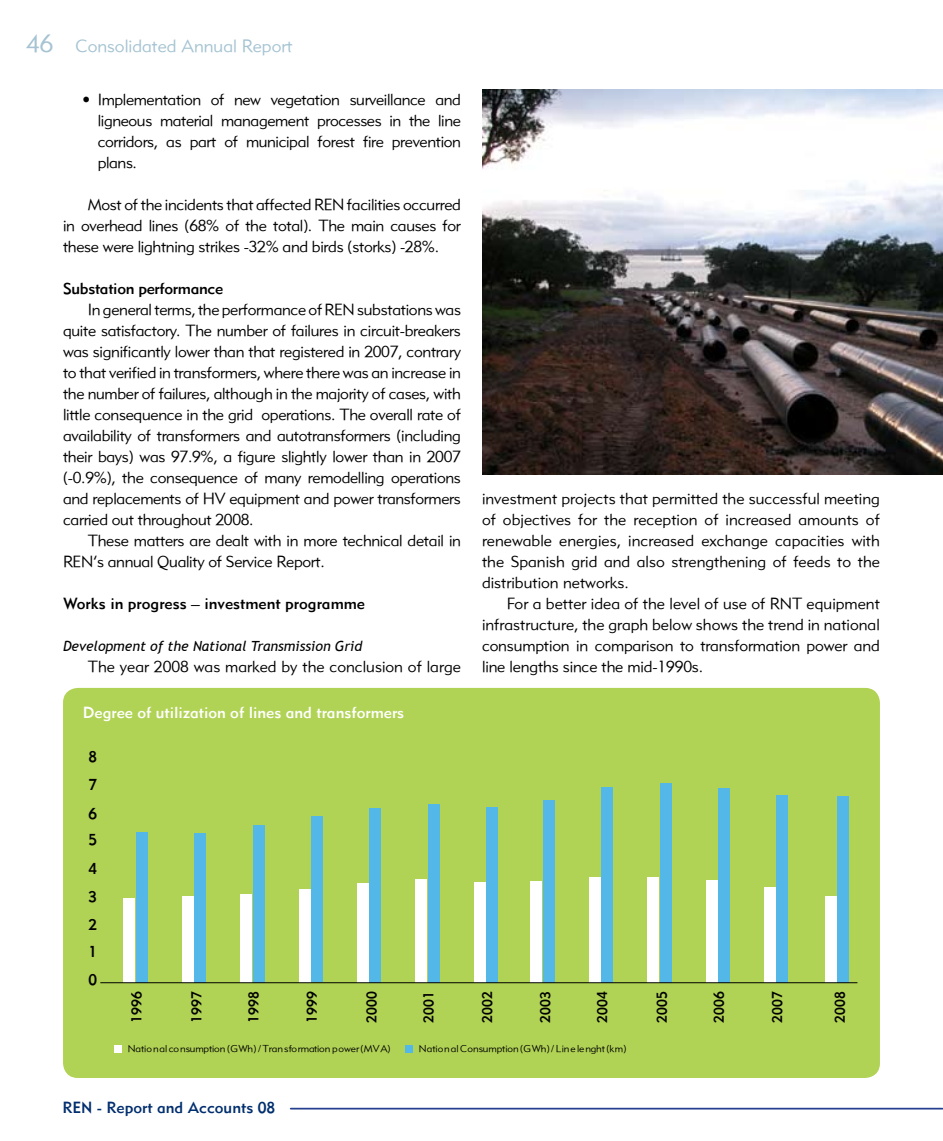
<style>
.page{position:relative;width:943px;height:1141px;background:#fff}
.page>*{position:absolute;margin:0;border:0;box-sizing:border-box;transform-origin:0 0}
.t1{font:24.5px "Metro Lite LT Two";color:#a5c3d2}
.t2{font:17.5px "Metro Lite LT Two";color:#a5c3d2}
.t3{font:15.75px/21px "Metro Lite LT Two";letter-spacing:-.02em;color:#000;text-align:justify}
.t4{font:15.75px "Metro Lite LT Two";color:#000}
.t5{font:15.75px "Metro Medium LT Two";color:#fff}
.t6{font:15.75px "Metro Medium LT Two";color:#000}
.t7{font:15.75px "Metro Medium LT Two";color:#002e6e}
.t8{font:15.75px "Metro Medium LT Two";letter-spacing:-.02em;color:#000}
.t9{font:15.4px "Metro Medium LT Two";color:#010101}
.t10{font:14px "Metro Medium LT Two";letter-spacing:.02em;color:#010101}
.t11{font:italic 14px "Trebuchet MS";color:#000}
.t12{font:9.8px "Metro Lite LT Two";color:#010101}
</style>
<div class="page">
<hr style="left:291px;top:1108px;width:651px;height:1px;background:#25408f">
<div style="left:63px;top:688px;width:817px;height:390px;background:#b1d355;border-radius:15px"></div>
<div style="left:123px;top:898px;width:12px;height:84px;background:#fff"></div>
<div style="left:182px;top:896px;width:12px;height:86px;background:#fff"></div>
<div style="left:240px;top:894px;width:12px;height:88px;background:#fff"></div>
<div style="left:298px;top:889px;width:12px;height:93px;background:#fff"></div>
<div style="left:357px;top:883px;width:12px;height:99px;background:#fff"></div>
<div style="left:415px;top:879px;width:12px;height:103px;background:#fff"></div>
<div style="left:474px;top:882px;width:11px;height:100px;background:#fff"></div>
<div style="left:530px;top:881px;width:12px;height:101px;background:#fff"></div>
<div style="left:588px;top:877px;width:12px;height:105px;background:#fff"></div>
<div style="left:647px;top:877px;width:12px;height:105px;background:#fff"></div>
<div style="left:705px;top:880px;width:12px;height:102px;background:#fff"></div>
<div style="left:764px;top:886px;width:12px;height:96px;background:#fff"></div>
<div style="left:825px;top:896px;width:12px;height:86px;background:#fff"></div>
<div style="left:136px;top:832px;width:12px;height:150px;background:#53b7e8"></div>
<div style="left:194px;top:833px;width:12px;height:149px;background:#53b7e8"></div>
<div style="left:253px;top:825px;width:11px;height:157px;background:#53b7e8"></div>
<div style="left:311px;top:816px;width:12px;height:166px;background:#53b7e8"></div>
<div style="left:369px;top:808px;width:12px;height:174px;background:#53b7e8"></div>
<div style="left:428px;top:803px;width:12px;height:179px;background:#53b7e8"></div>
<div style="left:486px;top:807px;width:12px;height:175px;background:#53b7e8"></div>
<div style="left:543px;top:800px;width:12px;height:182px;background:#53b7e8"></div>
<div style="left:601px;top:787px;width:12px;height:195px;background:#53b7e8"></div>
<div style="left:659px;top:783px;width:12px;height:199px;background:#53b7e8"></div>
<div style="left:718px;top:788px;width:12px;height:194px;background:#53b7e8"></div>
<div style="left:776px;top:795px;width:12px;height:187px;background:#53b7e8"></div>
<div style="left:836px;top:796px;width:12px;height:186px;background:#53b7e8"></div>
<div style="left:113px;top:1045px;width:8px;height:8px;background:#fff"></div>
<div style="left:405px;top:1045px;width:8px;height:8px;background:#53b7e8"></div>
<hr style="left:101px;top:982px;width:756px;height:1px;background:#010101">
<img style="left:482px;top:89px;width:461px;height:386px">
<h1 class="t1" style="left:26px;top:28px;width:29px">46</h1>
<p class="t2" style="left:75px;top:35px;width:219px">Consolidated Annual Report</p>
<p class="t3" style="left:98px;top:89px;width:365px;text-indent:-15px">• Implementation of new vegetation surveillance and ligneous material management processes in the line corridors, as part of municipal forest fire prevention plans.</p>
<p class="t3" style="left:63px;top:194px;width:399px;text-indent:25px">Most of the incidents that affected REN facilities occurred in overhead lines (68% of the total). The main causes for these were lightning strikes -32% and birds (storks) -28%.</p>
<p class="t8" style="left:63px;top:279px;width:162px">Substation performance</p>
<p class="t3" style="left:63px;top:299px;width:399px;text-indent:25px">In general terms, the performance of REN substations was quite satisfactory. The number of failures in circuit-breakers was significantly lower than that registered in 2007, contrary to that verified in transformers, where there was an increase in the number of failures, although in the majority of cases, with little consequence in the grid operations. The overall rate of availability of transformers and autotransformers (including their bays) was 97.9%, a figure slightly lower than in 2007 (-0.9%), the consequence of many remodelling operations and replacements of HV equipment and power transformers carried out throughout 2008.</p>
<p class="t3" style="left:63px;top:530px;width:399px;text-indent:25px">These matters are dealt with in more technical detail in<br>REN’s annual Quality of Service Report.</p>
<p class="t6" style="left:63px;top:594px;width:303px">Works in progress – investment programme</p>
<p class="t11" style="left:63px;top:638px;width:301px">Development of the National Transmission Grid</p>
<p class="t4" style="left:88px;top:657px;width:374px">The year 2008 was marked by the conclusion of large</p>
<p class="t5" style="left:83px;top:703px;width:323px">Degree of utilization of lines and transformers</p>
<p class="t9" style="left:88px;top:747px;width:10px">8</p>
<p class="t9" style="left:88px;top:775px;width:10px">7</p>
<p class="t9" style="left:88px;top:804px;width:10px">6</p>
<p class="t9" style="left:88px;top:830px;width:10px">5</p>
<p class="t9" style="left:88px;top:859px;width:10px">4</p>
<p class="t9" style="left:88px;top:887px;width:10px">3</p>
<p class="t9" style="left:88px;top:916px;width:10px">2</p>
<p class="t9" style="left:88px;top:942px;width:10px">1</p>
<p class="t9" style="left:88px;top:970px;width:10px">0</p>
<p class="t3" style="left:482px;top:488px;width:399px">investment projects that permitted the successful meeting of objectives for the reception of increased amounts of renewable energies, increased exchange capacities with the Spanish grid and also strengthening of feeds to the distribution networks.</p>
<p class="t3" style="left:482px;top:593px;width:399px;text-indent:25px">For a better idea of the level of use of RNT equipment infrastructure, the graph below shows the trend in national consumption in comparison to transformation power and line lengths since the mid-1990s.</p>
<p class="t10" style="left:128px;top:1023px;width:34px;rotate:-90deg">1996</p>
<p class="t10" style="left:188px;top:1023px;width:34px;rotate:-90deg">1997</p>
<p class="t10" style="left:245px;top:1023px;width:34px;rotate:-90deg">1998</p>
<p class="t10" style="left:303px;top:1023px;width:34px;rotate:-90deg">1999</p>
<p class="t10" style="left:363px;top:1023px;width:34px;rotate:-90deg">2000</p>
<p class="t10" style="left:420px;top:1023px;width:34px;rotate:-90deg">2001</p>
<p class="t10" style="left:478px;top:1023px;width:34px;rotate:-90deg">2002</p>
<p class="t10" style="left:536px;top:1023px;width:34px;rotate:-90deg">2003</p>
<p class="t10" style="left:593px;top:1023px;width:34px;rotate:-90deg">2004</p>
<p class="t10" style="left:653px;top:1023px;width:34px;rotate:-90deg">2005</p>
<p class="t10" style="left:710px;top:1023px;width:34px;rotate:-90deg">2006</p>
<p class="t10" style="left:768px;top:1023px;width:34px;rotate:-90deg">2007</p>
<p class="t10" style="left:831px;top:1023px;width:34px;rotate:-90deg">2008</p>
<p class="t12" style="left:128px;top:1042px;width:264px">National consumption (GWh) / Transformation power(MVA)</p>
<p class="t12" style="left:419px;top:1042px;width:209px">NationalConsumption (GWh) / Line lenght(km)</p>
<p class="t7" style="left:62px;top:1098px;width:214px">REN - Report and Accounts 08</p>
</div>
